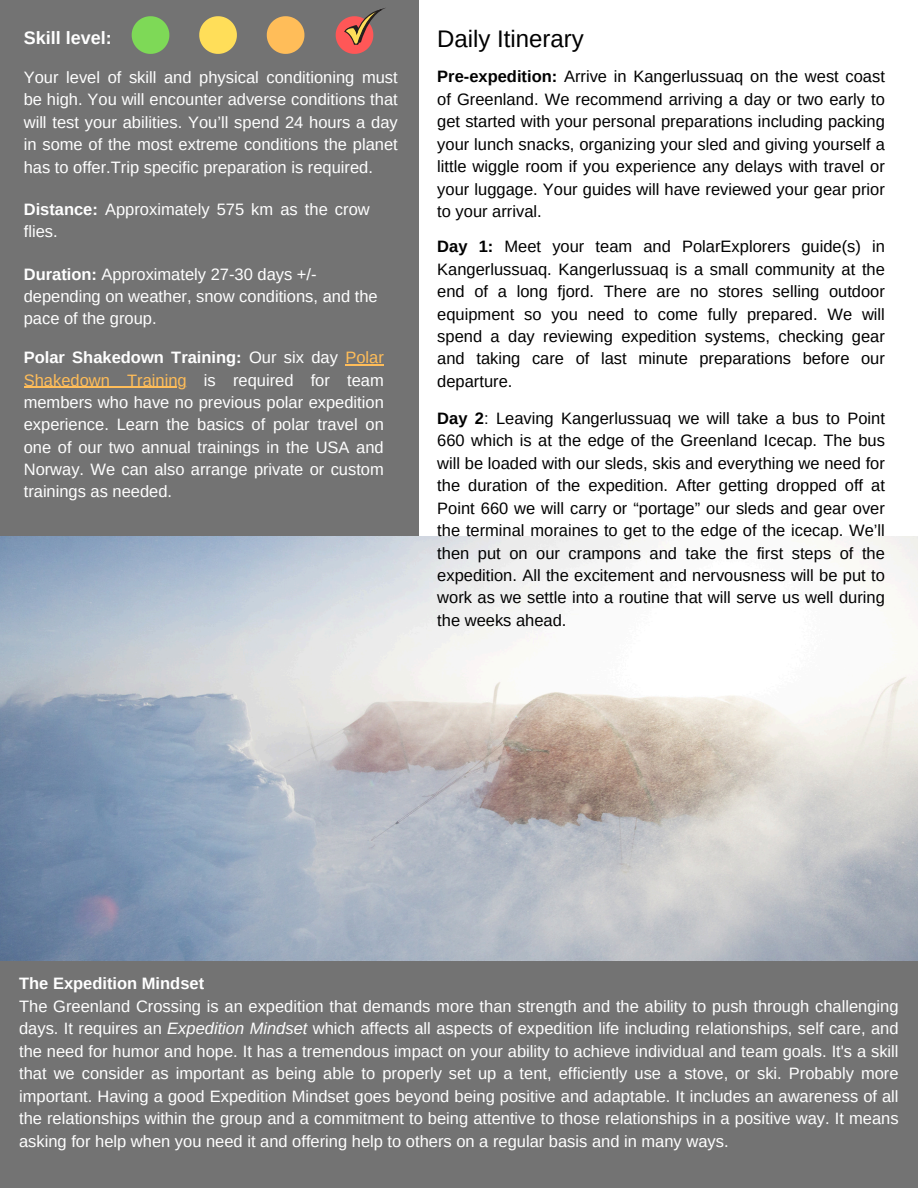
<style>
.page{position:relative;width:918px;height:1188px;background:#fff}
.page>*{position:absolute;margin:0;border:0;box-sizing:border-box;transform-origin:0 0}
.t1{font:24px "Arimo";color:#000}
.t2{font:700 18px "Arimo";color:#fff}
.t3{font:16.5px/22.5px "Arimo";color:#fff;text-align:justify}
.t4{font:16.5px/22.5px "Arimo";color:#000;text-align:justify}
.t5{font:700 16.5px "Arimo";color:#fff}
.s1{font-weight:700}
.s2{font-weight:400}
.s3{font-weight:400;color:#ffbd59}
.s4{color:#ffbd59}
.s5{font-style:italic}
</style>
<div class="page">
<div style="left:0;top:0;width:419px;height:632px;background:#737373"></div>
<hr style="left:345px;top:364px;width:39px;height:1px;background:#ffbd59">
<hr style="left:24px;top:387px;width:163px;height:1px;background:#ffbd59">
<svg style="left:132px;top:16px;width:37px;height:38px"></svg>
<svg style="left:199px;top:16px;width:38px;height:38px"></svg>
<svg style="left:267px;top:16px;width:37px;height:38px"></svg>
<svg style="left:336px;top:8px;width:49px;height:46px"></svg>
<img style="left:0;top:536px;width:918px;height:426px">
<div style="left:0;top:962px;width:918px;height:226px;background:#737373"></div>
<p class="t2" style="left:24px;top:27px;width:89px">Skill level:</p>
<h1 class="t1" style="left:437px;top:25px;width:148px">Daily Itinerary</h1>
<p class="t4" style="left:437px;top:65px;width:449px"><span class="s1">Pre-expedition:</span> Arrive in Kangerlussuaq on the west coast of Greenland. We recommend arriving a day or two early to get started with your personal preparations including packing your lunch snacks, organizing your sled and giving yourself a little wiggle room if you experience any delays with travel or your luggage. Your guides will have reviewed your gear prior to your arrival.</p>
<p class="t4" style="left:437px;top:235px;width:449px"><span class="s1">Day 1:</span> Meet your team and PolarExplorers guide(s) in Kangerlussuaq. Kangerlussuaq is a small community at the end of a long fjord. There are no stores selling outdoor equipment so you need to come fully prepared. We will spend a day reviewing expedition systems, checking gear and taking care of last minute preparations before our departure.</p>
<p class="t4" style="left:437px;top:407px;width:449px"><span class="s1">Day 2</span>: Leaving Kangerlussuaq we will take a bus to Point 660 which is at the edge of the Greenland Icecap. The bus will be loaded with our sleds, skis and everything we need for the duration of the expedition. After getting dropped off at Point 660 we will carry or “portage” our sleds and gear over the terminal moraines to get to the edge of the icecap. We’ll then put on our crampons and take the first steps of the expedition. All the excitement and nervousness will be put to work as we settle into a routine that will serve us well during the weeks ahead.</p>
<p class="t3" style="left:24px;top:66px;width:376px">Your level of skill and physical conditioning must be high. You will encounter adverse conditions that will test your abilities. You’ll spend 24 hours a day in some of the most extreme conditions the planet has to offer.Trip specific preparation is required.</p>
<p class="t3" style="left:24px;top:198px;width:348px"><span class="s1">Distance:</span> Approximately 575 km as the crow flies.</p>
<p class="t3" style="left:24px;top:263px;width:355px;text-align:left"><span class="s1">Duration:</span> Approximately 27-30 days +/- depending on weather, snow conditions, and the pace of the group.</p>
<h2 class="t5" style="left:24px;top:348px;width:362px">Polar Shakedown Training: <span class="s2">Our six day</span> <span class="s3">Polar</span></h2>
<p class="t3" style="left:24px;top:369px;width:362px"><span class="s4">Shakedown Training</span> is required for team members who have no previous polar expedition experience. Learn the basics of polar travel on one of our two annual trainings in the USA and Norway. We can also arrange private or custom trainings as needed.</p>
<p class="t5" style="left:19px;top:974px;width:187px">The Expedition Mindset</p>
<p class="t3" style="left:19px;top:995px;width:881px">The Greenland Crossing is an expedition that demands more than strength and the ability to push through challenging days. It requires an <span class="s5">Expedition Mindset</span> which affects all aspects of expedition life including relationships, self care, and the need for humor and hope. It has a tremendous impact on your ability to achieve individual and team goals. It's a skill that we consider as important as being able to properly set up a tent, efficiently use a stove, or ski. Probably more important. Having a good Expedition Mindset goes beyond being positive and adaptable. It includes an awareness of all the relationships within the group and a commitment to being attentive to those relationships in a positive way. It means asking for help when you need it and offering help to others on a regular basis and in many ways.</p>
</div>
